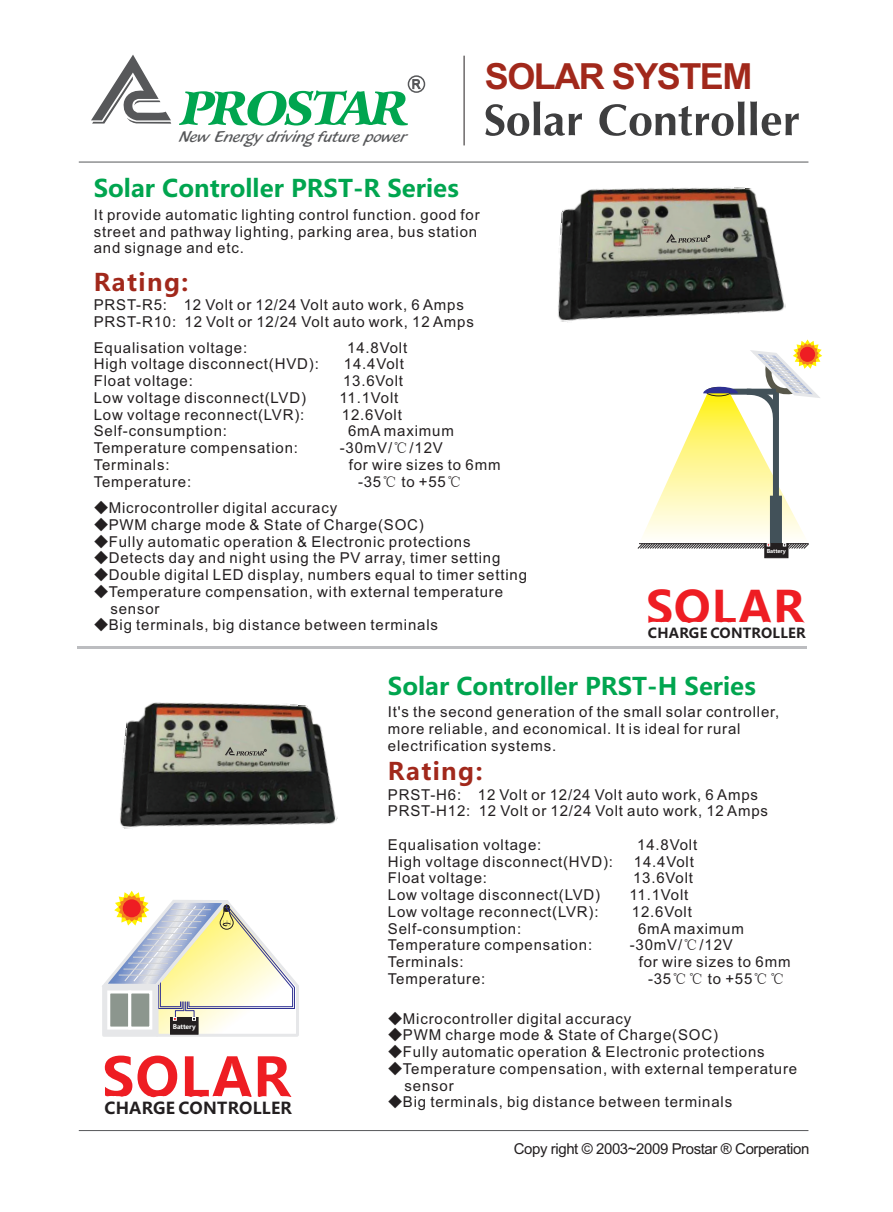
<style>
.page{position:relative;width:893px;height:1212px;background:#fff}
.page>*{position:absolute;margin:0;border:0;box-sizing:border-box;transform-origin:0 0}
.t1{font:700 68.85px "Iris UPC";color:#3e3e3f}
.t2{font:700 53.85px "Microsoft Ya Hei";letter-spacing:.015em;color:#ee1d23}
.t3{font:700 45.3px "Microsoft Ya Hei";letter-spacing:.015em;color:#ee1d23}
.t4{font:700 36px "Arial";letter-spacing:-.04em;color:#a1281b}
.t5{font:700 24px "Microsoft Ya Hei";color:#00a54f}
.t6{font:700 24px "Microsoft Ya Hei";letter-spacing:.06em;color:#a1281b}
.t7{font:16.65px "Blacklight D";color:#57585a}
.t8{font:700 16.35px "Microsoft Ya Hei";letter-spacing:.015em;color:#231f20}
.t9{font:15px/16.8px "Arial";letter-spacing:.055em;color:#231f20}
.t10{font:15px "Arial";letter-spacing:-.03em;color:#231f20}
.t11{font:700 13.65px "Microsoft Ya Hei";letter-spacing:.015em;color:#231f20}
.t12{font:700 6.3px "Microsoft Ya Hei";letter-spacing:-.015em;color:#fff}
.t13{font:700 5.4px "Microsoft Ya Hei";letter-spacing:-.015em;color:#fff}
.s1{font-family:"Sim Sun"}
.s2{font-family:"Gulim"}
</style>
<div class="page">
<hr style="left:79px;top:162px;width:729px;height:1px;background:#57585a">
<hr style="left:79px;top:1130px;width:729px;height:1px;background:#57585a">
<svg style="left:91px;top:55px;width:335px;height:71px"></svg>
<div style="left:408px;top:75px;width:17px;height:18px;border:2px solid #57585a;border-radius:50%"></div>
<hr style="left:464px;top:56px;width:1px;height:89px;background:#231f20">
<svg style="left:631px;top:648px;width:176px;height:1px"></svg>
<svg style="left:637px;top:339px;width:186px;height:219px"></svg>
<img style="left:558px;top:187px;width:237px;height:154px">
<svg style="left:666px;top:234px;width:44px;height:9px"></svg>
<img style="left:120px;top:702px;width:218px;height:127px">
<svg style="left:225px;top:747px;width:41px;height:9px"></svg>
<svg style="left:102px;top:891px;width:197px;height:146px"></svg>
<hr style="left:77px;top:646px;width:730px;height:2px;background:#bcbdc0">
<p class="t7" style="left:180px;top:129px;width:229px">New Energy driving future power</p>
<h3 class="t5" style="left:94px;top:178px;width:367px">Solar Controller PRST-R Series</h3>
<h3 class="t4" style="left:485px;top:63px;width:269px">SOLAR SYSTEM</h3>
<h1 class="t1" style="left:483px;top:77px;width:318px">Solar Controller</h1>
<p class="t9" style="left:94px;top:208px;width:388px">It provide automatic lighting control function. good for street and pathway lighting, parking area, bus station and signage and etc.</p>
<h3 class="t6" style="left:94px;top:271px;width:96px">Rating:</h3>
<p class="t9" style="left:94px;top:298px;width:382px">PRST-R5: 12 Volt or 12/24 Volt auto work, 6 Amps<br>PRST-R10: 12 Volt or 12/24 Volt auto work, 12 Amps</p>
<p class="t9" style="left:94px;top:340px;width:155px">Equalisation voltage:</p>
<p class="t9" style="left:347px;top:340px;width:61px">14.8Volt</p>
<p class="t9" style="left:94px;top:357px;width:227px">High voltage disconnect(HVD):</p>
<p class="t9" style="left:344px;top:357px;width:62px">14.4Volt</p>
<p class="t9" style="left:94px;top:374px;width:101px">Float voltage:</p>
<p class="t9" style="left:343px;top:374px;width:61px">13.6Volt</p>
<p class="t9" style="left:94px;top:390px;width:214px">Low voltage disconnect(LVD)</p>
<p class="t9" style="left:339px;top:390px;width:60px">11.1Volt</p>
<p class="t9" style="left:94px;top:407px;width:212px">Low voltage reconnect(LVR):</p>
<p class="t9" style="left:342px;top:407px;width:62px">12.6Volt</p>
<p class="t9" style="left:94px;top:424px;width:135px">Self-consumption:</p>
<p class="t9" style="left:348px;top:424px;width:107px">6mA maximum</p>
<p class="t9" style="left:94px;top:441px;width:206px">Temperature compensation:</p>
<p class="t9" style="left:340px;top:441px;width:105px">-30mV/<span class="s1">℃</span>/12V</p>
<p class="t9" style="left:94px;top:458px;width:77px">Terminals:</p>
<p class="t9" style="left:349px;top:458px;width:153px">for wire sizes to 6mm</p>
<p class="t9" style="left:94px;top:474px;width:99px">Temperature:</p>
<p class="t9" style="left:358px;top:474px;width:105px">-35<span class="s1">℃</span> to +55<span class="s1">℃</span></p>
<p class="t9" style="left:94px;top:501px;width:245px"><span class="s2">◆</span>Microcontroller digital accuracy</p>
<p class="t9" style="left:94px;top:517px;width:332px"><span class="s2">◆</span>PWM charge mode &amp; State of Charge(SOC)</p>
<p class="t9" style="left:94px;top:534px;width:378px"><span class="s2">◆</span>Fully automatic operation &amp; Electronic protections</p>
<p class="t9" style="left:94px;top:551px;width:408px"><span class="s2">◆</span>Detects day and night using the PV array, timer setting</p>
<p class="t9" style="left:94px;top:568px;width:435px"><span class="s2">◆</span>Double digital LED display, numbers equal to timer setting</p>
<p class="t9" style="left:110px;top:584px;width:394px;text-indent:-17px"><span class="s2">◆</span>Temperature compensation, with external temperature sensor</p>
<p class="t9" style="left:94px;top:618px;width:346px"><span class="s2">◆</span>Big terminals, big distance between terminals</p>
<p class="t13" style="left:767px;top:549px;width:21px">Battery</p>
<h3 class="t3" style="left:646px;top:587px;width:160px">SOLAR</h3>
<p class="t11" style="left:648px;top:627px;width:159px">CHARGE CONTROLLER</p>
<p class="t12" style="left:173px;top:1024px;width:24px">Battery</p>
<h2 class="t2" style="left:102px;top:1053px;width:190px">SOLAR</h2>
<p class="t8" style="left:104px;top:1101px;width:189px">CHARGE CONTROLLER</p>
<h3 class="t5" style="left:388px;top:675px;width:370px">Solar Controller PRST-H Series</h3>
<p class="t9" style="left:388px;top:705px;width:393px">It's the second generation of the small solar controller, more reliable, and economical. It is ideal for rural electrification systems.</p>
<h3 class="t6" style="left:388px;top:760px;width:96px">Rating:</h3>
<p class="t9" style="left:388px;top:787px;width:382px">PRST-H6: 12 Volt or 12/24 Volt auto work, 6 Amps<br>PRST-H12: 12 Volt or 12/24 Volt auto work, 12 Amps</p>
<p class="t9" style="left:388px;top:837px;width:155px">Equalisation voltage:</p>
<p class="t9" style="left:637px;top:837px;width:61px">14.8Volt</p>
<p class="t9" style="left:388px;top:854px;width:227px">High voltage disconnect(HVD):</p>
<p class="t9" style="left:634px;top:854px;width:62px">14.4Volt</p>
<p class="t9" style="left:388px;top:871px;width:101px">Float voltage:</p>
<p class="t9" style="left:633px;top:871px;width:61px">13.6Volt</p>
<p class="t9" style="left:388px;top:888px;width:214px">Low voltage disconnect(LVD)</p>
<p class="t9" style="left:629px;top:888px;width:60px">11.1Volt</p>
<p class="t9" style="left:388px;top:904px;width:212px">Low voltage reconnect(LVR):</p>
<p class="t9" style="left:632px;top:904px;width:62px">12.6Volt</p>
<p class="t9" style="left:388px;top:921px;width:135px">Self-consumption:</p>
<p class="t9" style="left:638px;top:921px;width:107px">6mA maximum</p>
<p class="t9" style="left:388px;top:938px;width:206px">Temperature compensation:</p>
<p class="t9" style="left:630px;top:938px;width:105px">-30mV/<span class="s1">℃</span>/12V</p>
<p class="t9" style="left:388px;top:955px;width:77px">Terminals:</p>
<p class="t9" style="left:639px;top:955px;width:153px">for wire sizes to 6mm</p>
<p class="t9" style="left:388px;top:971px;width:99px">Temperature:</p>
<p class="t9" style="left:648px;top:971px;width:138px">-35<span class="s1">℃℃</span> to +55<span class="s1">℃℃</span></p>
<p class="t9" style="left:388px;top:1011px;width:245px"><span class="s2">◆</span>Microcontroller digital accuracy</p>
<p class="t9" style="left:388px;top:1028px;width:332px"><span class="s2">◆</span>PWM charge mode &amp; State of Charge(SOC)</p>
<p class="t9" style="left:388px;top:1045px;width:378px"><span class="s2">◆</span>Fully automatic operation &amp; Electronic protections</p>
<p class="t9" style="left:405px;top:1061px;width:394px;text-indent:-17px"><span class="s2">◆</span>Temperature compensation, with external temperature sensor</p>
<p class="t9" style="left:388px;top:1095px;width:346px"><span class="s2">◆</span>Big terminals, big distance between terminals</p>
<p class="t10" style="left:514px;top:1143px;width:297px">Copy right © 2003~2009 Prostar ® Corperation</p>
</div>
